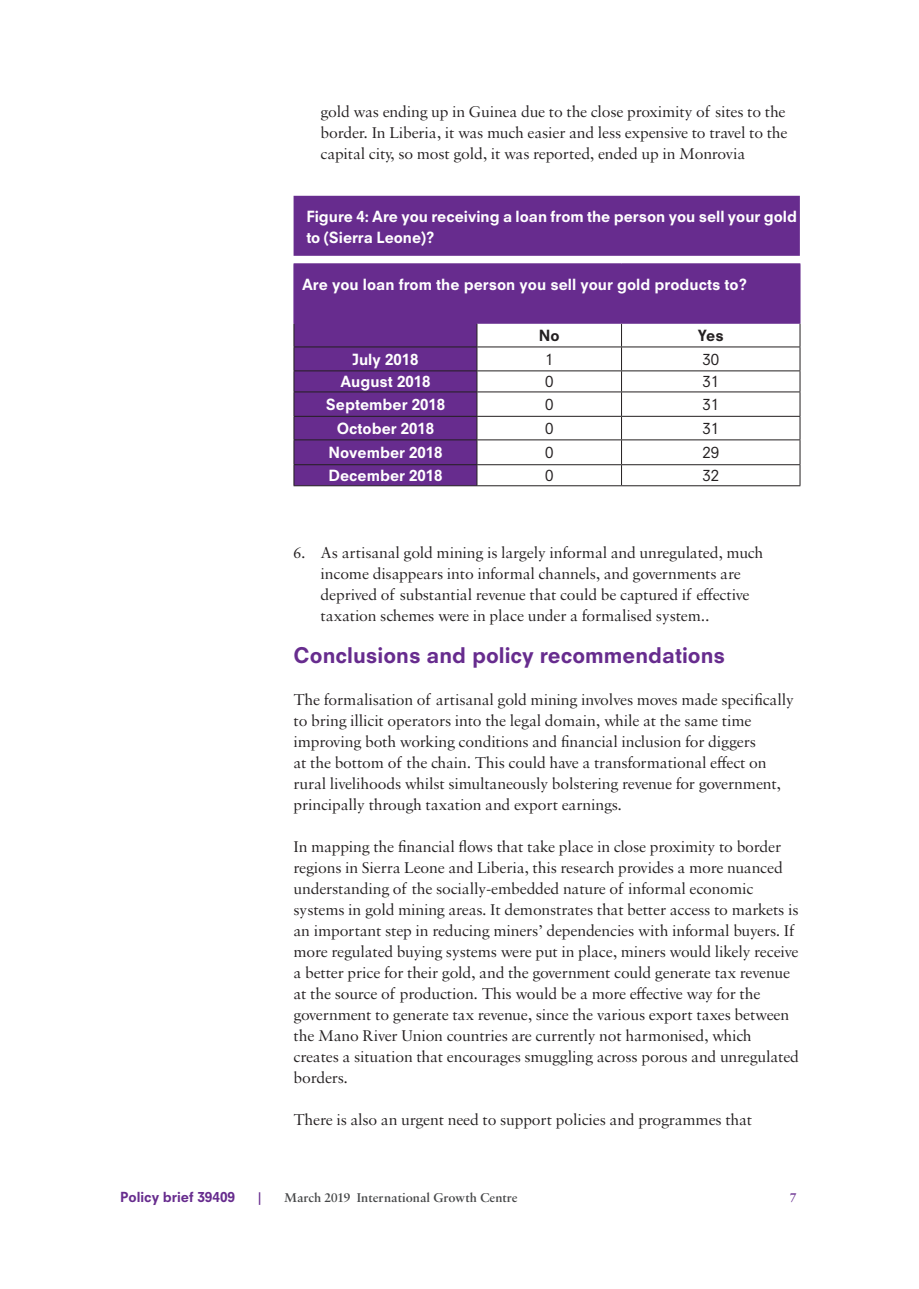
<style>
.page{position:relative;width:919px;height:1289px;background:#fff}
.page>*{position:absolute;margin:0;border:0;box-sizing:border-box;transform-origin:0 0}
.Body{font:800 21px "Neuzeit SLT Std";color:#672c8e}
.Body-2{font:16.5px/21px "Sabon MT Std";letter-spacing:-.01em;color:#231f20}
.Figure_head_box_2{font:800 15px/21px "Neuzeit SLT Std";color:#fff}
.t1{font:15px "Neuzeit SLT Std";color:#231f20}
.t2{font:800 15px "Neuzeit SLT Std";color:#231f20}
.t3{font:600 13.5px "Sabon MT Std";color:#454647}
.t4{font:800 13.5px "Neuzeit SLT Std";color:#672c8e}
.t5{font:600 13.5px "Sabon MT Std";color:#672c8e}
</style>
<div class="page">
<div style="left:293px;top:196px;width:506px;height:60px;background:#672c8e"></div>
<div style="left:294px;top:264px;width:505px;height:221px;background:#672c8e"></div>
<svg style="left:477px;top:324px;width:322px;height:161px"></svg>
<hr style="left:621px;top:485px;width:179px;height:1px;background:#231f20">
<hr style="left:293px;top:346px;width:184px;height:1px;background:#231f20">
<hr style="left:477px;top:346px;width:144px;height:1px;background:#231f20">
<hr style="left:621px;top:346px;width:179px;height:1px;background:#231f20">
<hr style="left:477px;top:370px;width:144px;height:1px;background:#231f20">
<hr style="left:621px;top:370px;width:179px;height:1px;background:#231f20">
<hr style="left:293px;top:370px;width:184px;height:1px;background:#231f20">
<hr style="left:293px;top:391px;width:184px;height:1px;background:#231f20">
<hr style="left:477px;top:391px;width:144px;height:1px;background:#231f20">
<hr style="left:621px;top:391px;width:179px;height:1px;background:#231f20">
<hr style="left:293px;top:416px;width:184px;height:1px;background:#231f20">
<hr style="left:477px;top:416px;width:144px;height:1px;background:#231f20">
<hr style="left:621px;top:416px;width:179px;height:1px;background:#231f20">
<hr style="left:621px;top:439px;width:179px;height:1px;background:#231f20">
<svg style="left:799px;top:324px;width:1px;height:161px"></svg>
<hr style="left:621px;top:464px;width:179px;height:1px;background:#231f20">
<hr style="left:477px;top:439px;width:144px;height:1px;background:#231f20">
<hr style="left:293px;top:439px;width:184px;height:1px;background:#231f20">
<hr style="left:293px;top:464px;width:184px;height:1px;background:#231f20">
<svg style="left:293px;top:324px;width:1px;height:161px"></svg>
<hr style="left:293px;top:485px;width:184px;height:1px;background:#231f20">
<hr style="left:477px;top:464px;width:144px;height:1px;background:#231f20">
<svg style="left:476px;top:324px;width:1px;height:161px"></svg>
<svg style="left:621px;top:324px;width:1px;height:161px"></svg>
<hr style="left:477px;top:485px;width:144px;height:1px;background:#231f20">
<hr style="left:293px;top:263px;width:184px;height:1px;background:#672c8e">
<hr style="left:293px;top:264px;width:1px;height:59px;background:#672c8e">
<hr style="left:477px;top:263px;width:144px;height:1px;background:#672c8e">
<hr style="left:621px;top:263px;width:179px;height:1px;background:#672c8e">
<hr style="left:799px;top:264px;width:1px;height:59px;background:#672c8e">
<hr style="left:293px;top:323px;width:184px;height:1px;background:#672c8e">
<hr style="left:477px;top:323px;width:144px;height:1px;background:#672c8e">
<hr style="left:621px;top:323px;width:179px;height:1px;background:#672c8e">
<p class="Body-2" style="left:320px;top:101px;width:468px;text-align:justify">gold was ending up in Guinea due to the close proximity of sites to the border. In Liberia, it was much easier and less expensive to travel to the capital city, so most gold, it was reported, ended up in Monrovia</p>
<p class="Figure_head_box_2" style="left:306px;top:206px;width:492px">Figure 4: Are you receiving a loan from the person you sell your gold to (Sierra Leone)?</p>
<p class="Figure_head_box_2" style="left:302px;top:274px;width:446px">Are you loan from the person you sell your gold products to?</p>
<p class="t2" style="left:539px;top:326px;width:22px">No</p>
<p class="t2" style="left:697px;top:326px;width:27px">Yes</p>
<p class="Figure_head_box_2" style="left:352px;top:348px;width:67px">July 2018</p>
<p class="t1" style="left:545px;top:350px;width:10px">1</p>
<p class="t1" style="left:702px;top:350px;width:18px">30</p>
<p class="Figure_head_box_2" style="left:340px;top:371px;width:91px">August 2018</p>
<p class="t1" style="left:545px;top:372px;width:10px">0</p>
<p class="t1" style="left:702px;top:372px;width:18px">31</p>
<p class="Figure_head_box_2" style="left:326px;top:393px;width:121px">September 2018</p>
<p class="t1" style="left:545px;top:395px;width:10px">0</p>
<p class="t1" style="left:702px;top:395px;width:18px">31</p>
<p class="Figure_head_box_2" style="left:336px;top:417px;width:99px">October 2018</p>
<p class="t1" style="left:545px;top:419px;width:10px">0</p>
<p class="t1" style="left:702px;top:419px;width:18px">31</p>
<p class="Figure_head_box_2" style="left:328px;top:442px;width:116px">November 2018</p>
<p class="t1" style="left:545px;top:443px;width:10px">0</p>
<p class="t1" style="left:702px;top:443px;width:18px">29</p>
<p class="Figure_head_box_2" style="left:328px;top:465px;width:116px">December 2018</p>
<p class="t1" style="left:545px;top:466px;width:10px">0</p>
<p class="t1" style="left:702px;top:466px;width:18px">32</p>
<p class="Body-2" style="left:320px;top:542px;width:444px;text-indent:-27px">6. As artisanal gold mining is largely informal and unregulated, much income disappears into informal channels, and governments are deprived of substantial revenue that could be captured if effective taxation schemes were in place under a formalised system..</p>
<p class="Body" style="left:293px;top:642px;width:433px">Conclusions and policy recommendations</p>
<p class="Body-2" style="left:293px;top:689px;width:502px">The formalisation of artisanal gold mining involves moves made specifically to bring illicit operators into the legal domain, while at the same time improving both working conditions and financial inclusion for diggers<br>at the bottom of the chain. This could have a transformational effect on rural livelihoods whilst simultaneously bolstering revenue for government, principally through taxation and export earnings.</p>
<p class="Body-2" style="left:293px;top:836px;width:507px">In mapping the financial flows that take place in close proximity to border regions in Sierra Leone and Liberia, this research provides a more nuanced understanding of the socially-embedded nature of informal economic systems in gold mining areas. It demonstrates that better access to markets is an important step in reducing miners’ dependencies with informal buyers. If more regulated buying systems were put in place, miners would likely receive a better price for their gold, and the government could generate tax revenue at the source of production. This would be a more effective way for the government to generate tax revenue, since the various export taxes between the Mano River Union countries are currently not harmonised, which creates a situation that encourages smuggling across porous and unregulated borders.</p>
<p class="Body-2" style="left:293px;top:1109px;width:460px">There is also an urgent need to support policies and programmes that</p>
<p class="t4" style="left:120px;top:1188px;width:116px">Policy brief 39409</p>
<p class="t5" style="left:258px;top:1188px;width:5px">|</p>
<p class="t3" style="left:284px;top:1188px;width:235px">March 2019 International Growth Centre</p>
<p class="t5" style="left:790px;top:1188px;width:8px">7</p>
</div>
